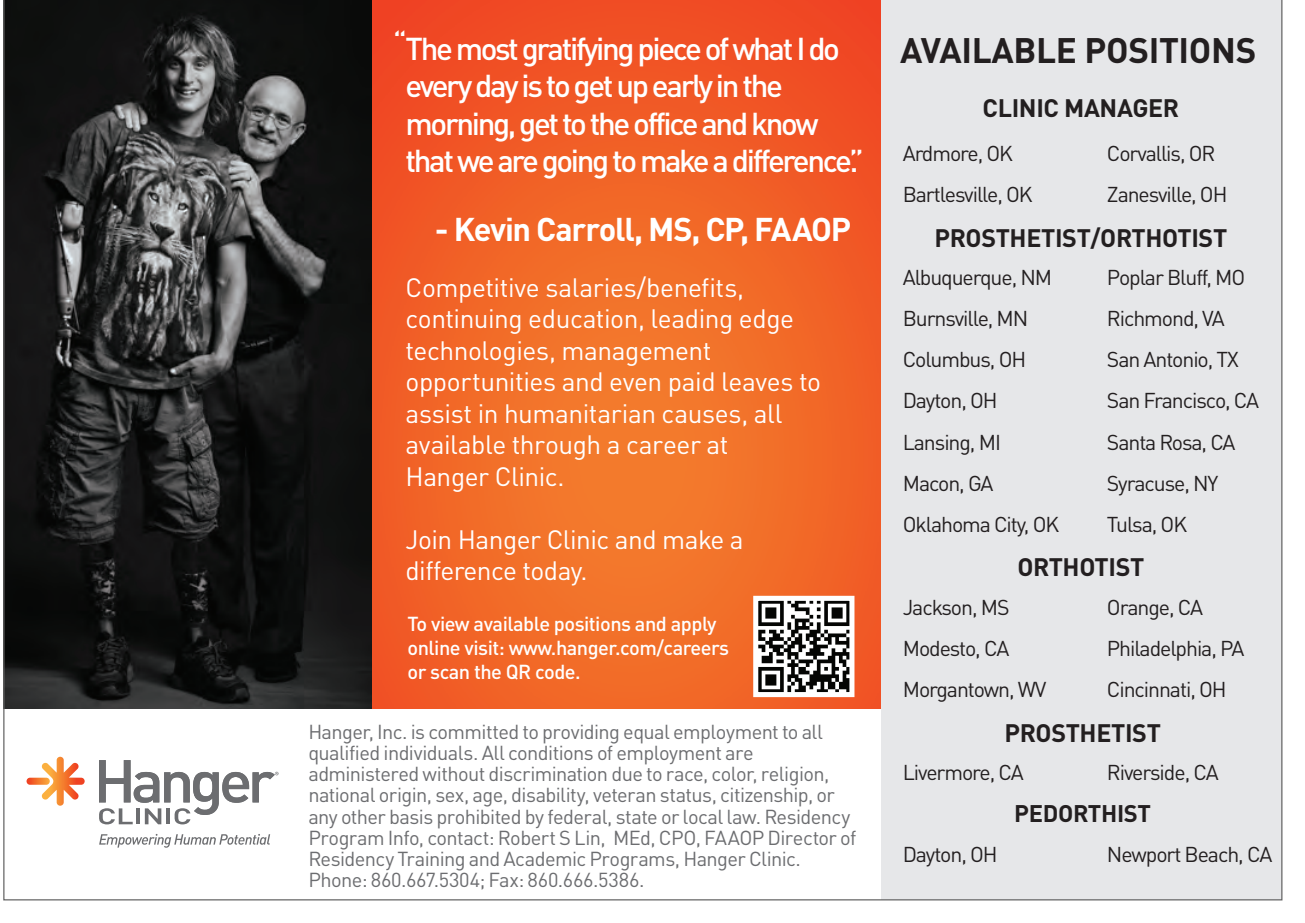
<style>
.page{position:relative;width:1305px;height:923px;background:#fff}
.page>*{position:absolute;margin:0;border:0;box-sizing:border-box;transform-origin:0 0}
.t1{font:700 35px "DIN Pro";letter-spacing:-.01em;color:#231f20}
.t2{font:700 32.5px "DIN Pro";letter-spacing:-.04em;color:#fff}
.t3{font:500 31.25px/37.5px "DIN Pro";letter-spacing:-.075em;color:#fff}
.t4{font:500 29.5px "DIN Pro";color:#fff}
.t5{font:26.25px/31.5px "DIN Pro";letter-spacing:-.02em;color:#fff}
.t6{font:700 25px "DIN Pro";letter-spacing:-.015em;color:#231f20}
.t7{font:700 23.75px "DIN Pro";letter-spacing:-.015em;color:#231f20}
.t8{font:21.25px/41.2px "DIN Pro";letter-spacing:-.05em;color:#231f20}
.t9{font:20px/21.2px "DIN Pro";letter-spacing:-.03em;color:#6c6d70}
.t10{font:500 20px/24px "DIN Pro";letter-spacing:-.025em;color:#fff}
</style>
<div class="page">
<img style="left:5px;top:2px;width:876px;height:707px">
<div style="left:882px;top:0;width:400px;height:899px;background:#e6e7e9"></div>
<svg style="left:99px;top:834px;width:171px;height:13px"></svg>
<svg style="left:27px;top:756px;width:58px;height:49px"></svg>
<svg style="left:99px;top:760px;width:180px;height:64px"></svg>
<svg style="left:751px;top:593px;width:106px;height:106px"></svg>
<h3 class="t4" style="left:393px;top:19px;width:15px">“</h3>
<h3 class="t3" style="left:406px;top:26px;width:460px">The most gratifying piece of what I do every day is to get up early in the morning, get to the office and know that we are going to make a difference.”</h3>
<h2 class="t2" style="left:435px;top:202px;width:418px">- Kevin Carroll, MS, CP, FAAOP</h2>
<h3 class="t5" style="left:406px;top:269px;width:417px">Competitive salaries/benefits, continuing education, leading edge technologies, management opportunities and even paid leaves to assist in humanitarian causes, all available through a career at<br>Hanger Clinic.</h3>
<h3 class="t5" style="left:406px;top:521px;width:340px">Join Hanger Clinic and make a difference today.</h3>
<p class="t10" style="left:407px;top:609px;width:323px">To view available positions and apply online visit: www.hanger.com/careers or scan the QR code.</p>
<p class="t9" style="left:308px;top:718px;width:550px">Hanger, Inc. is committed to providing equal employment to all qualified individuals. All conditions of employment are administered without discrimination due to race, color, religion, national origin, sex, age, disability, veteran status, citizenship, or any other basis prohibited by federal, state or local law. Residency Program Info, contact: Robert S Lin, MEd, CPO, FAAOP Director of Residency Training and Academic Programs, Hanger Clinic.<br>Phone: 860.667.5304; Fax: 860.666.5386.</p>
<h1 class="t1" style="left:900px;top:21px;width:358px">AVAILABLE POSITIONS</h1>
<p class="t6" style="left:983px;top:87px;width:198px">CLINIC MANAGER</p>
<p class="t8" style="left:903px;top:130px;width:131px">Ardmore, OK<br>Bartlesville, OK</p>
<p class="t8" style="left:1107px;top:130px;width:122px">Corvallis, OR<br>Zanesville, OH</p>
<p class="t6" style="left:935px;top:217px;width:294px">PROSTHETIST/ORTHOTIST</p>
<p class="t8" style="left:903px;top:254px;width:158px">Albuquerque, NM<br>Burnsville, MN<br>Columbus, OH<br>Dayton, OH<br>Lansing, MI<br>Macon, GA<br>Oklahoma City, OK</p>
<p class="t8" style="left:1107px;top:254px;width:154px">Poplar Bluff, MO<br>Richmond, VA<br>San Antonio, TX<br>San Francisco, CA<br>Santa Rosa, CA<br>Syracuse, NY<br>Tulsa, OK</p>
<p class="t6" style="left:1017px;top:546px;width:129px">ORTHOTIST</p>
<p class="t8" style="left:903px;top:584px;width:145px">Jackson, MS<br>Modesto, CA<br>Morgantown, WV</p>
<p class="t8" style="left:1107px;top:584px;width:139px">Orange, CA<br>Philadelphia, PA<br>Cincinnati, OH</p>
<p class="t6" style="left:1005px;top:712px;width:158px">PROSTHETIST</p>
<p class="t8" style="left:903px;top:749px;width:122px">Livermore, CA</p>
<p class="t8" style="left:1107px;top:749px;width:113px">Riverside, CA</p>
<p class="t8" style="left:903px;top:831px;width:96px">Dayton, OH</p>
<p class="t7" style="left:1014px;top:793px;width:138px">PEDORTHIST</p>
<p class="t8" style="left:1107px;top:831px;width:167px">Newport Beach, CA</p>
</div>
